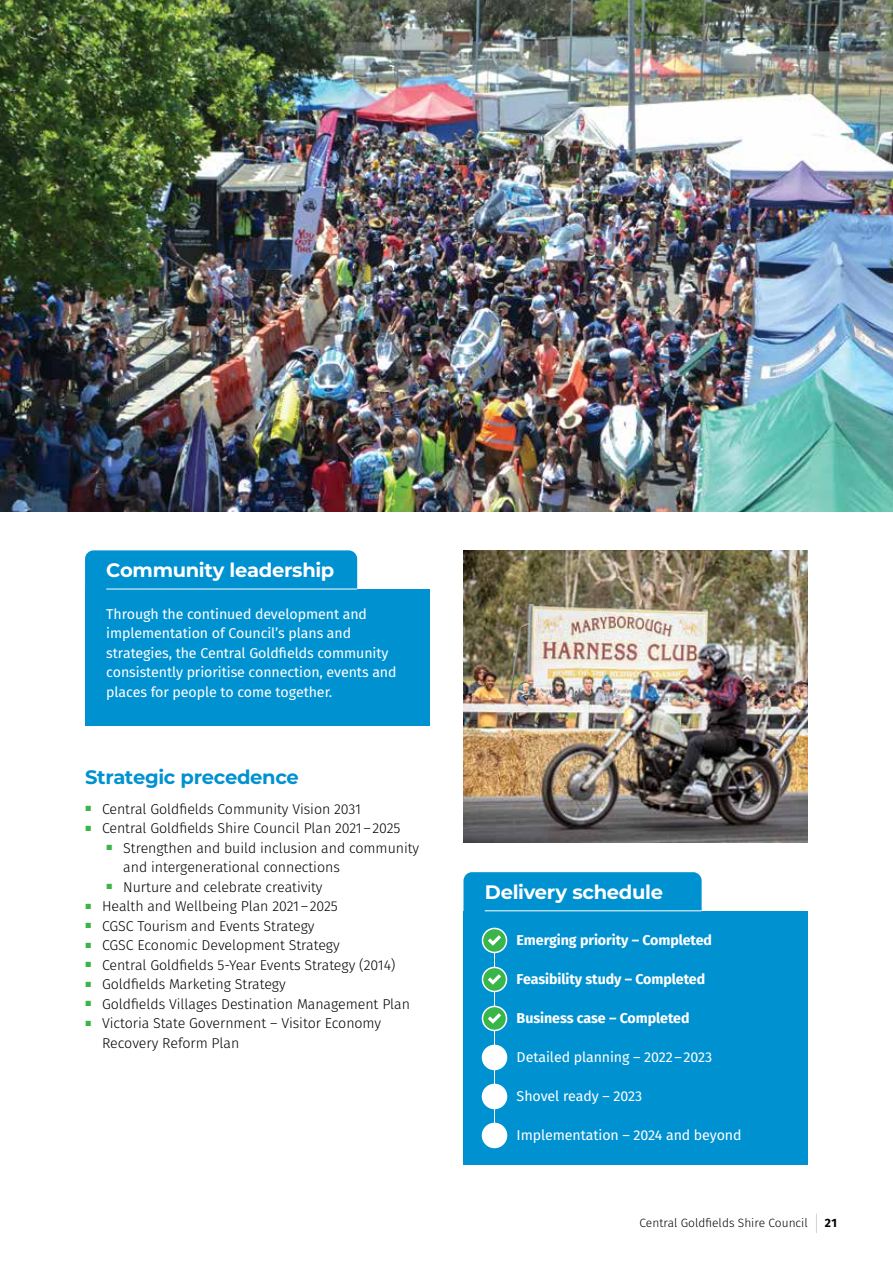
<style>
.page{position:relative;width:893px;height:1263px;background:#fff}
.page>*{position:absolute;margin:0;border:0;box-sizing:border-box;transform-origin:0 0}
.t1{font:700 19.5px "Montserrat";letter-spacing:-.015em;color:#fff}
.t2{font:700 19.5px "Montserrat";letter-spacing:-.015em;color:#0091d1}
.t3{font:300 14.25px/19.5px "Fira Sans";letter-spacing:-.005em;color:#000}
.t4{font:14.25px/19.5px "Fira Sans";letter-spacing:-.005em;color:#fff}
.t5{font:700 14.25px "Fira Sans";letter-spacing:-.005em;color:#fff}
.t6{font:300 12px "Fira Sans";color:#000}
.t7{font:700 12px "Fira Sans";color:#000}
</style>
<div class="page">
<img style="left:0;top:0;width:893px;height:511px">
<div style="left:463px;top:911px;width:345px;height:254px;background:#0091d1"></div>
<div style="left:463px;top:872px;width:239px;height:39px;background:#0091d1"></div>
<hr style="left:494px;top:931px;width:1px;height:214px;background:#fff">
<div style="left:482px;top:1084px;width:24px;height:24px;background:#fff;border-radius:50%"></div>
<div style="left:482px;top:1084px;width:25px;height:25px;border:2px solid #fff;border-radius:50%"></div>
<div style="left:482px;top:1123px;width:24px;height:24px;background:#fff;border-radius:50%"></div>
<div style="left:482px;top:1123px;width:25px;height:25px;border:2px solid #fff;border-radius:50%"></div>
<div style="left:482px;top:1045px;width:24px;height:24px;background:#fff;border-radius:50%"></div>
<div style="left:482px;top:1045px;width:25px;height:25px;border:2px solid #fff;border-radius:50%"></div>
<div style="left:482px;top:928px;width:24px;height:24px;background:#39b54a;border-radius:50%"></div>
<div style="left:482px;top:928px;width:25px;height:25px;border:2px solid #fff;border-radius:50%"></div>
<svg style="left:488px;top:935px;width:13px;height:10px"></svg>
<div style="left:482px;top:967px;width:24px;height:24px;background:#39b54a;border-radius:50%"></div>
<div style="left:482px;top:967px;width:25px;height:25px;border:2px solid #fff;border-radius:50%"></div>
<svg style="left:488px;top:974px;width:13px;height:10px"></svg>
<div style="left:482px;top:1006px;width:24px;height:24px;background:#39b54a;border-radius:50%"></div>
<div style="left:482px;top:1006px;width:25px;height:25px;border:2px solid #fff;border-radius:50%"></div>
<svg style="left:488px;top:1013px;width:13px;height:10px"></svg>
<hr style="left:485px;top:910px;width:217px;height:1px;background:#fff">
<img style="left:463px;top:550px;width:345px;height:293px">
<div style="left:85px;top:589px;width:344px;height:137px;background:#0091d1"></div>
<div style="left:85px;top:550px;width:272px;height:39px;background:#0091d1"></div>
<hr style="left:106px;top:589px;width:251px;height:1px;background:#fff">
<svg style="left:816px;top:1213px;width:1px;height:20px"></svg>
<h1 class="t1" style="left:106px;top:556px;width:230px">Community leadership</h1>
<p class="t4" style="left:106px;top:603px;width:292px">Through the continued development and implementation of Council’s plans and strategies, the Central Goldfields community consistently prioritise connection, events and places for people to come together.</p>
<h1 class="t2" style="left:85px;top:763px;width:215px">Strategic precedence</h1>
<p class="t3" style="left:85px;top:799px;width:277px"><sup>■</sup> Central Goldfields Community Vision 2031</p>
<p class="t3" style="left:85px;top:818px;width:317px"><sup>■</sup> Central Goldfields Shire Council Plan 2021–2025</p>
<p class="t3" style="left:123px;top:838px;width:297px;text-indent:-17px"><sup>■</sup> Strengthen and build inclusion and community and intergenerational connections</p>
<p class="t3" style="left:106px;top:877px;width:218px"><sup>■</sup> Nurture and celebrate creativity</p>
<p class="t3" style="left:85px;top:896px;width:254px"><sup>■</sup> Health and Wellbeing Plan 2021–2025</p>
<p class="t3" style="left:85px;top:916px;width:231px"><sup>■</sup> CGSC Tourism and Events Strategy</p>
<p class="t3" style="left:85px;top:935px;width:256px"><sup>■</sup> CGSC Economic Development Strategy</p>
<p class="t3" style="left:85px;top:955px;width:312px"><sup>■</sup> Central Goldfields 5-Year Events Strategy (2014)</p>
<p class="t3" style="left:85px;top:974px;width:202px"><sup>■</sup> Goldfields Marketing Strategy</p>
<p class="t3" style="left:85px;top:994px;width:326px"><sup>■</sup> Goldfields Villages Destination Management Plan</p>
<p class="t3" style="left:102px;top:1013px;width:281px;text-indent:-17px"><sup>■</sup> Victoria State Government – Visitor Economy<br>Recovery Reform Plan</p>
<h1 class="t1" style="left:485px;top:877px;width:180px">Delivery schedule</h1>
<p class="t5" style="left:517px;top:928px;width:197px">Emerging priority – Completed</p>
<p class="t5" style="left:517px;top:967px;width:190px">Feasibility study – Completed</p>
<p class="t5" style="left:517px;top:1006px;width:174px">Business case – Completed</p>
<p class="t4" style="left:517px;top:1047px;width:197px">Detailed planning – 2022–2023</p>
<p class="t4" style="left:517px;top:1086px;width:127px">Shovel ready – 2023</p>
<p class="t4" style="left:517px;top:1125px;width:226px">Implementation – 2024 and beyond</p>
<p class="t6" style="left:640px;top:1214px;width:170px">Central Goldfields Shire Council</p>
<p class="t7" style="left:825px;top:1213px;width:13px">21</p>
</div>
